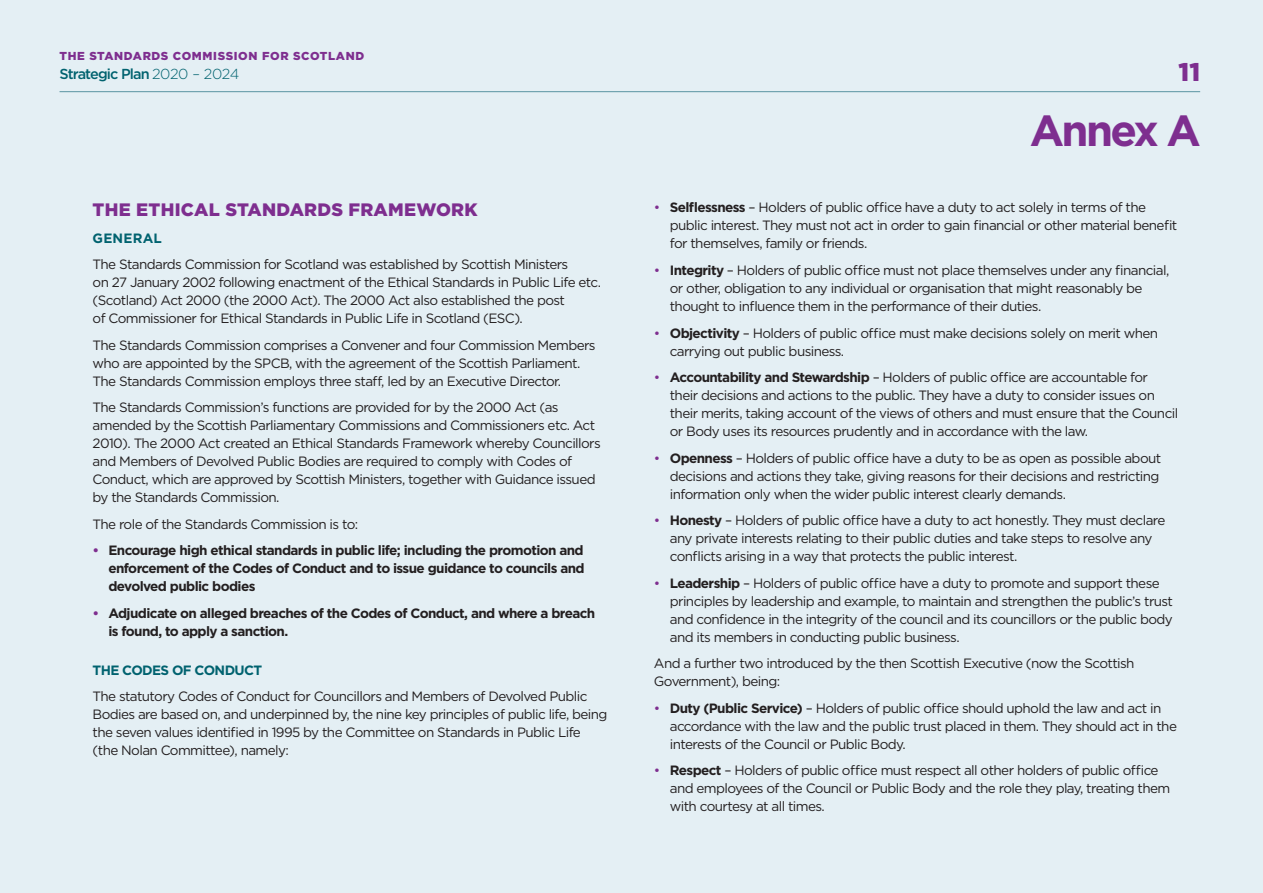
<style>
.page{position:relative;width:1263px;height:893px;background:#e4eff4}
.page>*{position:absolute;margin:0;border:0;box-sizing:border-box;transform-origin:0 0}
.t1{font:700 43.5px "Gotham";letter-spacing:-.06em;color:#7e2e8f}
.t2{font:900 25.65px "Gotham";color:#7e2e8f}
.t3{font:900 18px "Gotham";letter-spacing:.015em;color:#7e2e8f}
.t4{font:500 14.55px "Gotham";letter-spacing:-.06em;color:#00626f}
.t5{font:13.5px/18px "Gotham";letter-spacing:-.045em;color:#231f20}
.t6{font:700 13.5px/18px "Gotham";letter-spacing:-.045em;color:#231f20;text-align:justify}
.t7{font:700 13.5px "Gotham";letter-spacing:-.045em;color:#00626f}
.t8{font:700 13.5px "Gotham";letter-spacing:.015em;color:#00626f}
.t9{font:900 11.55px "Gotham";letter-spacing:.055em;color:#7e2e8f}
.s1{font-weight:300}
.s2{color:#7e2e8f}
.s3{font-weight:700}
</style>
<div class="page">
<hr style="left:60px;top:91px;width:1140px;height:1px;background:#5994a2">
<p class="t9" style="left:60px;top:52px;width:306px">THE STANDARDS COMMISSION FOR SCOTLAND</p>
<p class="t4" style="left:60px;top:69px;width:181px">Strategic Plan <span class="s1">2020 – 2024</span></p>
<h2 class="t2" style="left:1178px;top:63px;width:23px">11</h2>
<h1 class="t1" style="left:1030px;top:116px;width:173px">Annex A</h1>
<h3 class="t3" style="left:93px;top:203px;width:386px">THE ETHICAL STANDARDS FRAMEWORK</h3>
<p class="t8" style="left:93px;top:233px;width:71px">GENERAL</p>
<p class="t5" style="left:93px;top:256px;width:510px">The Standards Commission for Scotland was established by Scottish Ministers<br>on 27 January 2002 following enactment of the Ethical Standards in Public Life etc. (Scotland) Act 2000 (the 2000 Act). The 2000 Act also established the post<br>of Commissioner for Ethical Standards in Public Life in Scotland (ESC).</p>
<p class="t5" style="left:93px;top:337px;width:505px">The Standards Commission comprises a Convener and four Commission Members who are appointed by the SPCB, with the agreement of the Scottish Parliament.<br>The Standards Commission employs three staff, led by an Executive Director.</p>
<p class="t5" style="left:93px;top:399px;width:510px">The Standards Commission’s functions are provided for by the 2000 Act (as amended by the Scottish Parliamentary Commissions and Commissioners etc. Act 2010). The 2000 Act created an Ethical Standards Framework whereby Councillors and Members of Devolved Public Bodies are required to comply with Codes of Conduct, which are approved by Scottish Ministers, together with Guidance issued by the Standards Commission.</p>
<p class="t5" style="left:93px;top:516px;width:267px">The role of the Standards Commission is to:</p>
<p class="t6" style="left:108px;top:542px;width:478px;text-indent:-16px"><span class="s2">•</span> Encourage high ethical standards in public life; including the promotion and enforcement of the Codes of Conduct and to issue guidance to councils and devolved public bodies</p>
<p class="t6" style="left:108px;top:605px;width:488px;text-indent:-16px"><span class="s2">•</span> Adjudicate on alleged breaches of the Codes of Conduct, and where a breach is found, to apply a sanction.</p>
<p class="t7" style="left:93px;top:665px;width:171px">THE CODES OF CONDUCT</p>
<p class="t5" style="left:93px;top:689px;width:516px">The statutory Codes of Conduct for Councillors and Members of Devolved Public Bodies are based on, and underpinned by, the nine key principles of public life, being the seven values identified in 1995 by the Committee on Standards in Public Life (the Nolan Committee), namely:</p>
<p class="t5" style="left:670px;top:200px;width:509px;text-indent:-16px"><span class="s2">•</span> <span class="s3">Selflessness</span> – Holders of public office have a duty to act solely in terms of the public interest. They must not act in order to gain financial or other material benefit for themselves, family or friends.</p>
<p class="t5" style="left:670px;top:262px;width:501px;text-indent:-16px"><span class="s2">•</span> <span class="s3">Integrity</span> – Holders of public office must not place themselves under any financial, or other, obligation to any individual or organisation that might reasonably be thought to influence them in the performance of their duties.</p>
<p class="t5" style="left:670px;top:325px;width:490px;text-indent:-16px"><span class="s2">•</span> <span class="s3">Objectivity</span> – Holders of public office must make decisions solely on merit when carrying out public business.</p>
<p class="t5" style="left:670px;top:369px;width:510px;text-indent:-16px"><span class="s2">•</span> <span class="s3">Accountability and Stewardship</span> – Holders of public office are accountable for their decisions and actions to the public. They have a duty to consider issues on their merits, taking account of the views of others and must ensure that the Council or Body uses its resources prudently and in accordance with the law.</p>
<p class="t5" style="left:670px;top:450px;width:493px;text-indent:-16px"><span class="s2">•</span> <span class="s3">Openness</span> – Holders of public office have a duty to be as open as possible about decisions and actions they take, giving reasons for their decisions and restricting information only when the wider public interest clearly demands.</p>
<p class="t5" style="left:670px;top:512px;width:497px;text-indent:-16px"><span class="s2">•</span> <span class="s3">Honesty</span> – Holders of public office have a duty to act honestly. They must declare any private interests relating to their public duties and take steps to resolve any conflicts arising in a way that protects the public interest.</p>
<p class="t5" style="left:670px;top:575px;width:505px;text-indent:-16px"><span class="s2">•</span> <span class="s3">Leadership</span> – Holders of public office have a duty to promote and support these principles by leadership and example, to maintain and strengthen the public’s trust and confidence in the integrity of the council and its councillors or the public body and its members in conducting public business.</p>
<p class="t5" style="left:654px;top:655px;width:482px">And a further two introduced by the then Scottish Executive (now the Scottish<br>Government), being:</p>
<p class="t5" style="left:670px;top:700px;width:509px;text-indent:-16px"><span class="s2">•</span> <span class="s3">Duty (Public Service)</span> – Holders of public office should uphold the law and act in accordance with the law and the public trust placed in them. They should act in the interests of the Council or Public Body.</p>
<p class="t5" style="left:670px;top:762px;width:502px;text-indent:-16px"><span class="s2">•</span> <span class="s3">Respect</span> – Holders of public office must respect all other holders of public office and employees of the Council or Public Body and the role they play, treating them with courtesy at all times.</p>
</div>
